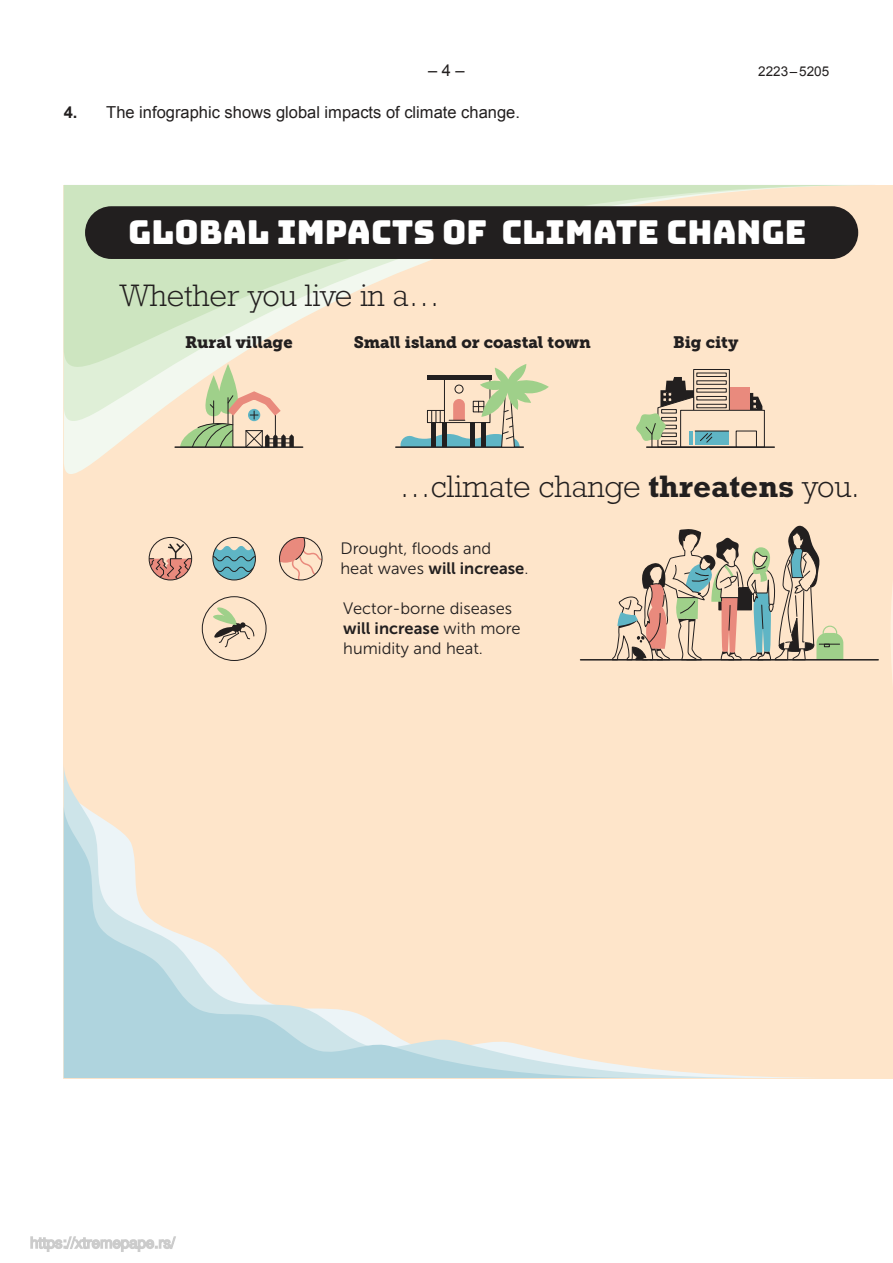
<style>
.page{position:relative;width:893px;height:1263px;background:#fff}
.page>*{position:absolute;margin:0;border:0;box-sizing:border-box;transform-origin:0 0}
.t1{font:33px "Bungee";color:#fff}
.t2{font:300 31.5px "Rockwell Std";color:#221f1f}
.t3{font:16.5px "Arial";color:#221f1f}
.t4{font:16.5px "Museo Sans 300";color:#221f1f}
.t5{font:16.5px "Museo Slab 900";color:#221f1f}
.t6{font:16.5px "Museo Sans 700";color:#221f1f}
.t7{font:13.5px "Arial";color:#221f1f}
.s1{font-weight:700}
.s2{font-family:"Museo Sans 300"}
</style>
<div class="page">
<div style="left:64px;top:185px;width:829px;height:893px;background:#fee5ca"></div>
<svg style="left:891px;top:585px;width:2px;height:98px"></svg>
<svg style="left:64px;top:437px;width:711px;height:37px"></svg>
<svg style="left:64px;top:185px;width:795px;height:252px"></svg>
<svg style="left:64px;top:805px;width:583px;height:273px"></svg>
<div style="left:85px;top:206px;width:773px;height:53px;background:#221f1f;border-radius:26px"></div>
<svg style="left:612px;top:525px;width:231px;height:136px"></svg>
<hr style="left:580px;top:659px;width:298px;height:1px;background:#221f1f">
<hr style="left:396px;top:446px;width:127px;height:2px;background:#221f1f">
<svg style="left:400px;top:364px;width:149px;height:84px"></svg>
<svg style="left:695px;top:371px;width:33px;height:6px"></svg>
<div style="left:693px;top:369px;width:37px;height:78px;border:1px solid #221f1f"></div>
<div style="left:680px;top:410px;width:85px;height:37px;border:1px solid #221f1f"></div>
<div style="left:696px;top:373px;width:31px;height:4px;border:1px solid #221f1f"></div>
<hr style="left:647px;top:446px;width:127px;height:2px;background:#221f1f">
<svg style="left:636px;top:377px;width:126px;height:71px"></svg>
<svg style="left:149px;top:537px;width:43px;height:43px"></svg>
<svg style="left:149px;top:542px;width:43px;height:38px"></svg>
<div style="left:149px;top:537px;width:43px;height:43px;border:1px solid #221f1f;border-radius:50%"></div>
<svg style="left:213px;top:537px;width:42px;height:43px"></svg>
<svg style="left:213px;top:546px;width:42px;height:34px"></svg>
<div style="left:213px;top:537px;width:43px;height:43px;border:1px solid #221f1f;border-radius:50%"></div>
<svg style="left:204px;top:606px;width:51px;height:42px"></svg>
<div style="left:202px;top:596px;width:64px;height:65px;border:1px solid #221f1f;border-radius:50%"></div>
<svg style="left:279px;top:537px;width:43px;height:43px"></svg>
<div style="left:279px;top:537px;width:43px;height:43px;border:1px solid #221f1f;border-radius:50%"></div>
<hr style="left:175px;top:446px;width:128px;height:2px;background:#221f1f">
<svg style="left:180px;top:364px;width:114px;height:84px"></svg>
<svg style="left:30px;top:1236px;width:146px;height:16px"></svg>
<p class="t3" style="left:428px;top:64px;width:38px">– 4 –</p>
<p class="t7" style="left:758px;top:66px;width:72px">2223 – 5205</p>
<p class="t3" style="left:64px;top:106px;width:458px"><span class="s1">4.</span> The infographic shows global impacts of climate change.</p>
<h1 class="t1" style="left:128px;top:218px;width:680px">GLOBAL IMPACTS OF CLIMATE CHANGE</h1>
<h2 class="t2" style="left:120px;top:284px;width:322px">Whether you live in a…</h2>
<p class="t5" style="left:185px;top:336px;width:109px">Rural village</p>
<p class="t5" style="left:354px;top:336px;width:239px">Small island or coastal town</p>
<p class="t5" style="left:673px;top:336px;width:67px">Big city</p>
<h2 class="t2" style="left:399px;top:475px;width:462px">…climate change <span class="s1">threatens</span> you.</h2>
<p class="t4" style="left:340px;top:542px;width:152px">Drought, floods and</p>
<p class="t6" style="left:340px;top:558px;width:189px"><span class="s2">heat waves</span> will increase<span class="s2">.</span></p>
<p class="t4" style="left:343px;top:602px;width:170px">Vector-borne diseases</p>
<p class="t6" style="left:343px;top:618px;width:179px">will increase <span class="s2">with more</span></p>
<p class="t4" style="left:343px;top:642px;width:141px">humidity and heat.</p>
</div>
